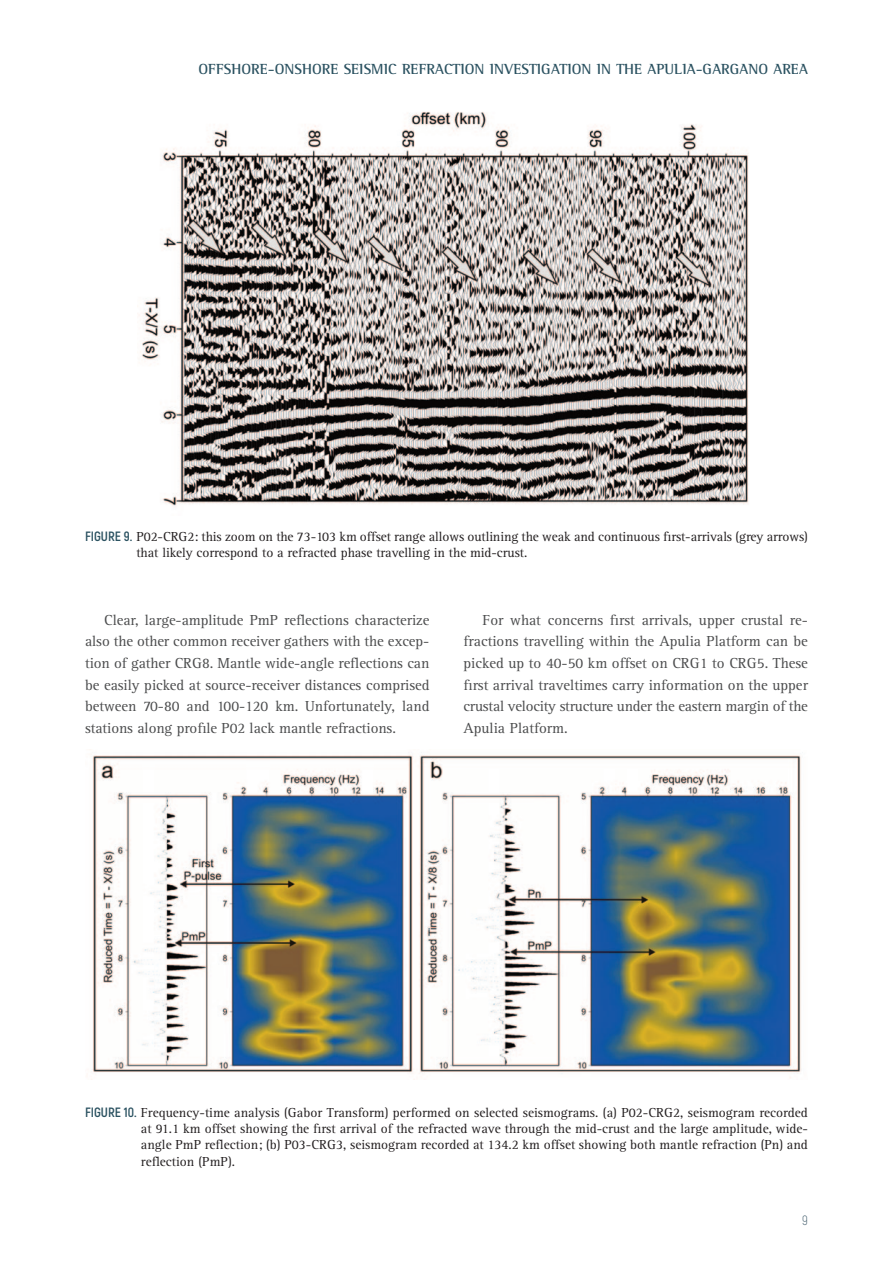
<style>
.page{position:relative;width:893px;height:1263px;background:#fff}
.page>*{position:absolute;margin:0;border:0;box-sizing:border-box;transform-origin:0 0}
.t1{font:15px/21.6px "Rotis Serif";letter-spacing:-.005em;color:#4b4c4d;text-align:justify}
.t2{font:700 15px "Rotis Semi Serif";color:#2b5261}
.t3{font:13.5px/16.2px "Rotis Serif";letter-spacing:-.005em;color:#231f20}
.t4{font:300 13.5px "Akrobat";color:#486271}
.s1{font-family:"Akrobat";font-weight:700;color:#2b5261}
</style>
<div class="page">
<img style="left:139px;top:111px;width:610px;height:395px">
<img style="left:91px;top:755px;width:710px;height:325px">
<p class="t2" style="left:199px;top:64px;width:611px">OFFSHORE-ONSHORE SEISMIC REFRACTION INVESTIGATION IN THE APULIA-GARGANO AREA</p>
<p class="t3" style="left:136px;top:529px;width:673px;text-indent:-51px"><span class="s1">FIGURE 9.</span> P02-CRG2: this zoom on the 73-103 km offset range allows outlining the weak and continuous first-arrivals (grey arrows) that likely correspond to a refracted phase travelling in the mid-crust.</p>
<p class="t1" style="left:85px;top:610px;width:346px;text-indent:19px">Clear, large-amplitude PmP reflections characterize also the other common receiver gathers with the excep&shy;tion of gather CRG8. Mantle wide-angle reflections can be easily picked at source-receiver distances comprised between 70-80 and 100-120 km. Unfortunately, land stations along profile P02 lack mantle refractions.</p>
<p class="t1" style="left:463px;top:610px;width:346px;text-indent:19px">For what concerns first arrivals, upper crustal re&shy;fractions travelling within the Apulia Platform can be picked up to 40-50 km offset on CRG1 to CRG5. These first arrival traveltimes carry information on the upper crustal velocity structure under the eastern margin of the Apulia Platform.</p>
<p class="t3" style="left:141px;top:1106px;width:668px;text-align:justify;text-indent:-56px"><span class="s1">FIGURE 10.</span> Frequency-time analysis (Gabor Transform) performed on selected seismograms. (a) P02-CRG2, seismogram recorded at 91.1 km offset showing the first arrival of the refracted wave through the mid-crust and the large amplitude, wide&shy;angle PmP reflection; (b) P03-CRG3, seismogram recorded at 134.2 km offset showing both mantle refraction (Pn) and reflection (PmP).</p>
<p class="t4" style="left:802px;top:1214px;width:7px">9</p>
</div>
